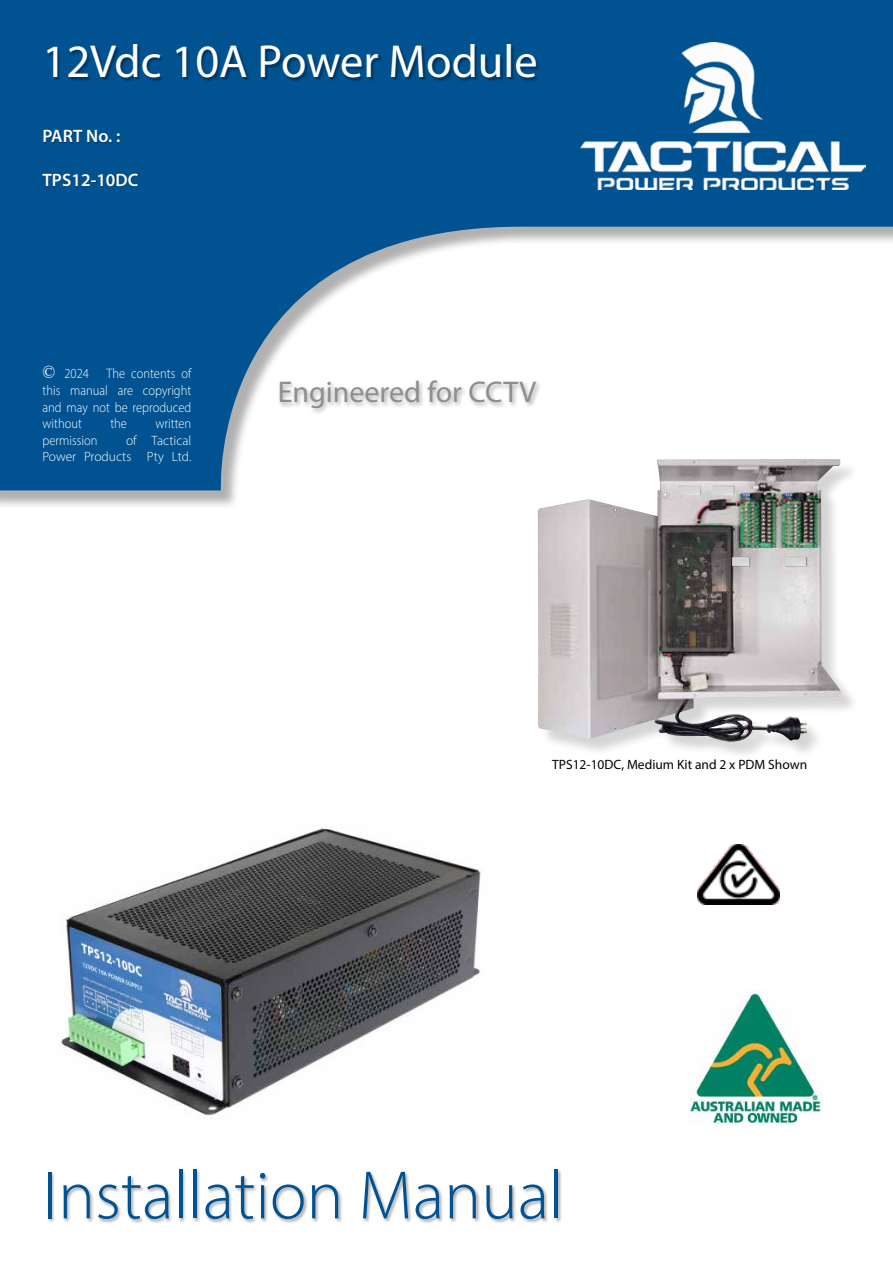
<style>
.page{position:relative;width:893px;height:1263px;background:#fff}
.page>*{position:absolute;margin:0;border:0;box-sizing:border-box;transform-origin:0 0}
.t1{font:300 69px "Myriad Pro";color:#005291}
.t2{font:46.5px "Myriad Pro";color:#fff}
.t3{font:30px "Myriad Pro";color:#8d8e90}
.t4{font:600 18px "Myriad Pro";color:#fff}
.t5{font:300 13.8px/16.5px "Myriad Pro";color:#fff;text-align:justify;scale:.91 1}
.t6{font:13.5px "Myriad Pro";color:#000}
.t7{font:300 13.5px/16.2px "Myriad Pro";color:#fff;text-align:right}
.s1{font-family:"Times New Roman";font-weight:400;font-size:18.3px}
</style>
<div class="page">
<div style="left:0;top:0;width:893px;height:509px;background:#000;opacity:.31"></div>
<svg style="left:0;top:0;width:893px;height:490px;fill:#005291"></svg>
<img style="left:689px;top:990px;width:133px;height:136px">
<img style="left:580px;top:43px;width:286px;height:146px">
<div style="left:47px;top:45px;width:493px;height:37px;background:#000;opacity:.34"></div>
<div style="left:47px;top:1169px;width:516px;height:55px;background:#000;opacity:.35"></div>
<div style="left:43px;top:130px;width:96px;height:56px;background:#000;opacity:.47"></div>
<img style="left:61px;top:827px;width:420px;height:289px">
<div style="left:278px;top:379px;width:265px;height:36px;background:#000;opacity:.33"></div>
<div style="left:540px;top:461px;width:319px;height:299px;background:#000;opacity:.17"></div>
<img style="left:538px;top:459px;width:303px;height:283px">
<img style="left:697px;top:844px;width:83px;height:60px">
<h2 class="t2" style="left:43px;top:33px;width:497px">12Vdc 10A Power Module</h2>
<h3 class="t4" style="left:43px;top:125px;width:79px">PART No. :</h3>
<h3 class="t4" style="left:43px;top:168px;width:97px">TPS12-10DC</h3>
<p class="t5" style="left:43px;top:365px;width:52px"><span class="s1">©</span> 2024</p>
<p class="t5" style="left:43px;top:365px;width:165px;text-indent:64px">The contents of this manual are copyright and may not be reproduced without</p>
<p class="t5" style="left:110px;top:415px;width:20px">the</p>
<p class="t5" style="left:155px;top:415px;width:41px">written</p>
<p class="t7" style="left:43px;top:432px;width:150px">of Tactical<br>Power Products Pty Ltd.</p>
<p class="t5" style="left:43px;top:432px;width:62px">permission</p>
<h3 class="t3" style="left:278px;top:374px;width:260px">Engineered for CCTV</h3>
<p class="t6" style="left:552px;top:756px;width:256px">TPS12-10DC, Medium Kit and 2 x PDM Shown</p>
<h1 class="t1" style="left:43px;top:1154px;width:523px">Installation Manual</h1>
</div>
